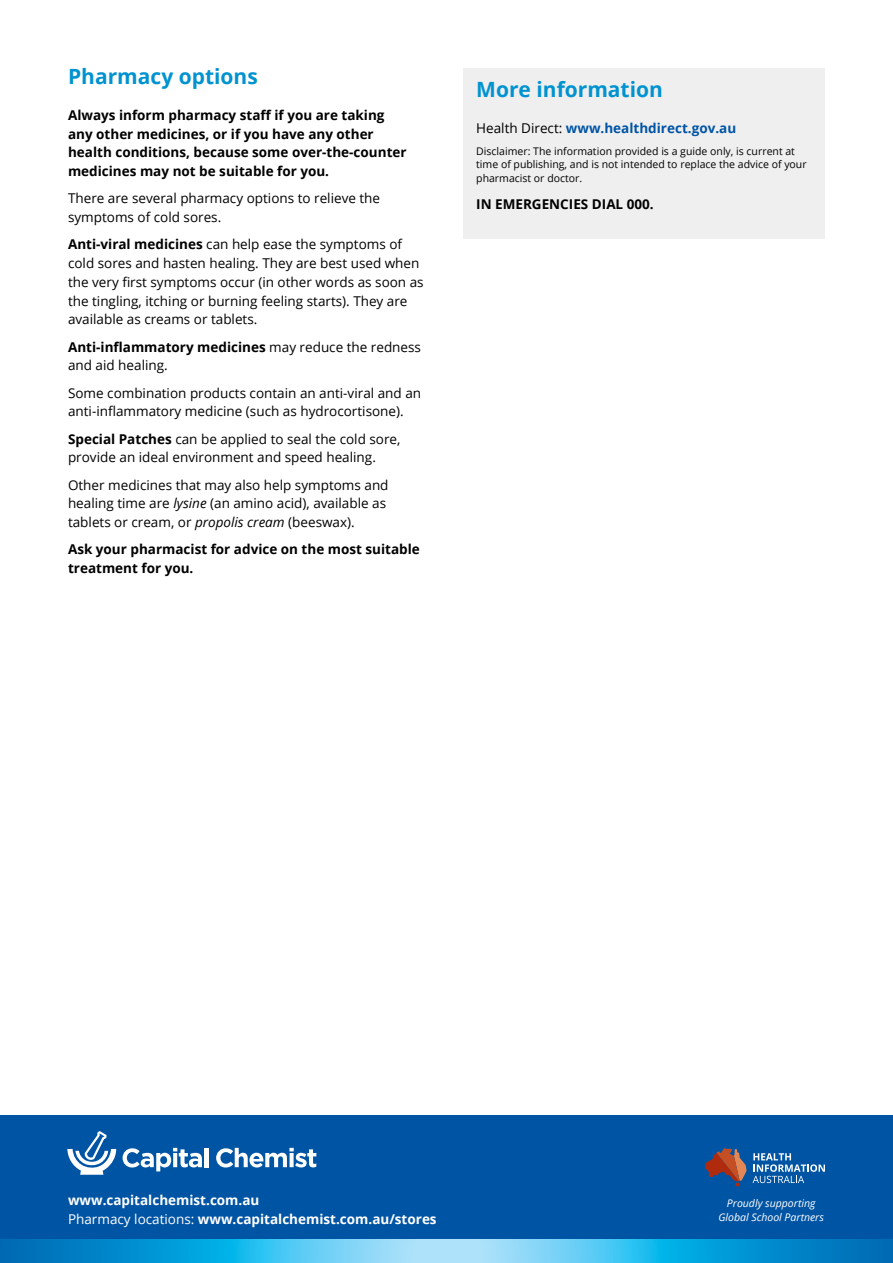
<style>
.page{position:relative;width:893px;height:1263px;background:#fff}
.page>*{position:absolute;margin:0;border:0;box-sizing:border-box;transform-origin:0 0}
.t1{font:700 21px "Open Sans";color:#0093d0}
.t2{font:13.5px/18.8px "Open Sans";color:#000}
.t3{font:700 13.5px/18.8px "Open Sans";color:#000}
.t4{font:700 13.5px/18.8px "Open Sans";color:#fff}
.t5{font:700 13.5px "Open Sans";color:#0054a4}
.t6{font:10.5px/13.5px "Open Sans";color:#000}
.t7{font:italic 10.5px/13.5px "Open Sans";color:#fff;text-align:center}
.s1{font-weight:700}
.s2{font-style:italic}
.s3{font-weight:400;color:#000}
.s4{font-weight:400}
</style>
<div class="page">
<div style="left:0;top:1115px;width:893px;height:148px;background:#0054a4"></div>
<svg style="left:0;top:1240px;width:893px;height:23px;background:#36ade0"></svg>
<svg style="left:753px;top:1153px;width:72px;height:30px"></svg>
<svg style="left:705px;top:1148px;width:41px;height:38px"></svg>
<svg style="left:216px;top:1148px;width:100px;height:19px"></svg>
<svg style="left:123px;top:1148px;width:79px;height:23px"></svg>
<hr style="left:204px;top:1148px;width:4px;height:19px;background:#fff">
<svg style="left:67px;top:1131px;width:49px;height:44px"></svg>
<div style="left:463px;top:68px;width:362px;height:170px;background:#efeff0"></div>
<h1 class="t1" style="left:68px;top:62px;width:191px">Pharmacy options</h1>
<p class="t3" style="left:68px;top:105px;width:340px">Always inform pharmacy staff if you are taking any other medicines, or if you have any other health conditions, because some over-the-counter medicines may not be suitable for you.</p>
<p class="t2" style="left:68px;top:189px;width:314px">There are several pharmacy options to relieve the symptoms of cold sores.</p>
<p class="t2" style="left:68px;top:235px;width:357px"><span class="s1">Anti-viral medicines</span> can help ease the symptoms of cold sores and hasten healing. They are best used when the very first symptoms occur (in other words as soon as the tingling, itching or burning feeling starts). They are available as creams or tablets.</p>
<p class="t2" style="left:68px;top:337px;width:354px"><span class="s1">Anti-inflammatory medicines</span> may reduce the redness and aid healing.</p>
<p class="t2" style="left:68px;top:383px;width:355px">Some combination products contain an anti-viral and an anti-inflammatory medicine (such as hydrocortisone).</p>
<p class="t2" style="left:68px;top:429px;width:334px"><span class="s1">Special Patches</span> can be applied to seal the cold sore, provide an ideal environment and speed healing.</p>
<p class="t2" style="left:68px;top:475px;width:322px">Other medicines that may also help symptoms and healing time are <span class="s2">lysine</span> (an amino acid), available as tablets or cream, or <span class="s2">propolis cream</span> (beeswax).</p>
<p class="t3" style="left:68px;top:540px;width:353px">Ask your pharmacist for advice on the most suitable treatment for you.</p>
<h1 class="t1" style="left:476px;top:74px;width:188px">More information</h1>
<p class="t5" style="left:476px;top:118px;width:261px"><span class="s3">Health Direct:</span> www.healthdirect.gov.au</p>
<p class="t6" style="left:476px;top:144px;width:332px">Disclaimer: The information provided is a guide only, is current at time of publishing, and is not intended to replace the advice of your pharmacist or doctor.</p>
<p class="t3" style="left:476px;top:194px;width:179px">IN EMERGENCIES DIAL 000.</p>
<p class="t4" style="left:68px;top:1190px;width:370px">www.capitalchemist.com.au<br><span class="s4">Pharmacy locations:</span> www.capitalchemist.com.au/stores</p>
<p class="t7" style="left:718px;top:1196px;width:107px">Proudly supporting<br>Global School Partners</p>
</div>
